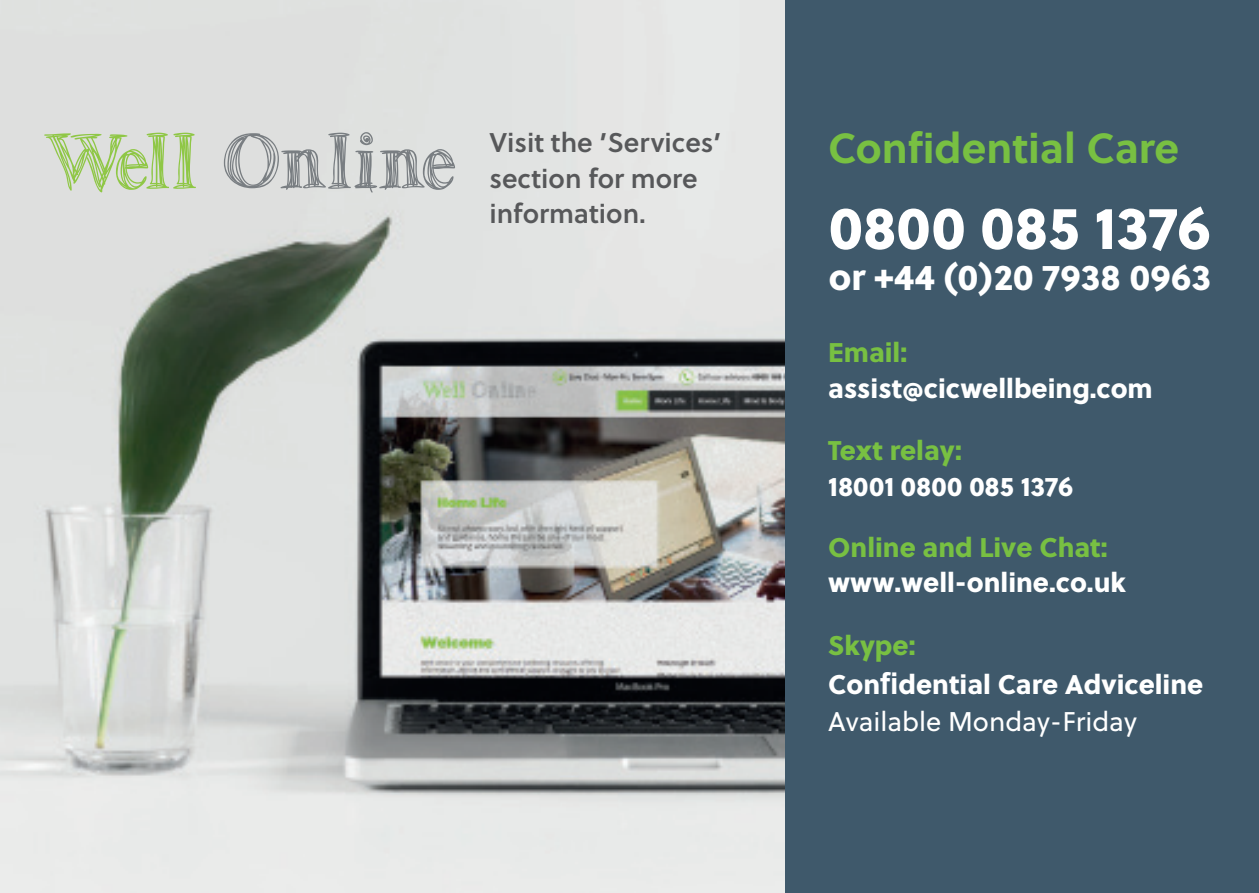
<style>
.page{position:relative;width:1259px;height:893px;background:#fff}
.page>*{position:absolute;margin:0;border:0;box-sizing:border-box;transform-origin:0 0}
.t1{font:78.6px "Betabet";letter-spacing:-.02em;color:#797e82}
.t2{font:60px "Soleil Xb";color:#fff}
.t3{font:700 42px "Soleil";color:#78c042}
.t4{font:36px "Soleil Xb";letter-spacing:.01em;color:#fff}
.t5{font:27px/39px "Soleil Xb";color:#fff}
.t6{font:27px/35.4px "Soleil Sb";color:#57585a}
.t7{font:27px "Soleil Xb";color:#78c042}
.t8{font:27px "Soleil";color:#fff}
.s1{color:#8fc745}
.s2{color:#78c042}
.s3{font-family:"Arial";font-weight:700;font-size:30px}
</style>
<div class="page">
<img style="left:0;top:0;width:785px;height:893px">
<div style="left:785px;top:0;width:474px;height:893px;background:#3f596b"></div>
<h1 class="t1" style="left:41px;top:113px;width:418px"><span class="s1">Well</span> Online</h1>
<p class="t6" style="left:489px;top:124px;width:234px">Visit the ’Services’ section for more</p>
<p class="t6" style="left:489px;top:195px;width:158px">information.</p>
<h3 class="t3" style="left:828px;top:116px;width:353px">Confidential Care</h3>
<h2 class="t2" style="left:829px;top:180px;width:383px">0800 085 1376</h2>
<h3 class="t4" style="left:829px;top:249px;width:383px">or +44 (0)20 7938 0963</h3>
<p class="t7" style="left:828px;top:331px;width:80px">Email:</p>
<p class="t5" style="left:828px;top:367px;width:326px">assist@cicwellbeing.com</p>
<p class="t7" style="left:828px;top:429px;width:135px">Text relay:</p>
<p class="t5" style="left:828px;top:465px;width:247px">18001 0800 085 1376</p>
<p class="t7" style="left:828px;top:526px;width:281px">Online and Live Chat:</p>
<p class="t5" style="left:828px;top:561px;width:299px">www.well-online.co.uk</p>
<p class="t5" style="left:828px;top:624px;width:377px"><span class="s2">Skype:<br></span>Con<span class="s3">fi</span>dential Care Adviceline</p>
<p class="t8" style="left:828px;top:701px;width:310px">Available Monday-Friday</p>
</div>
